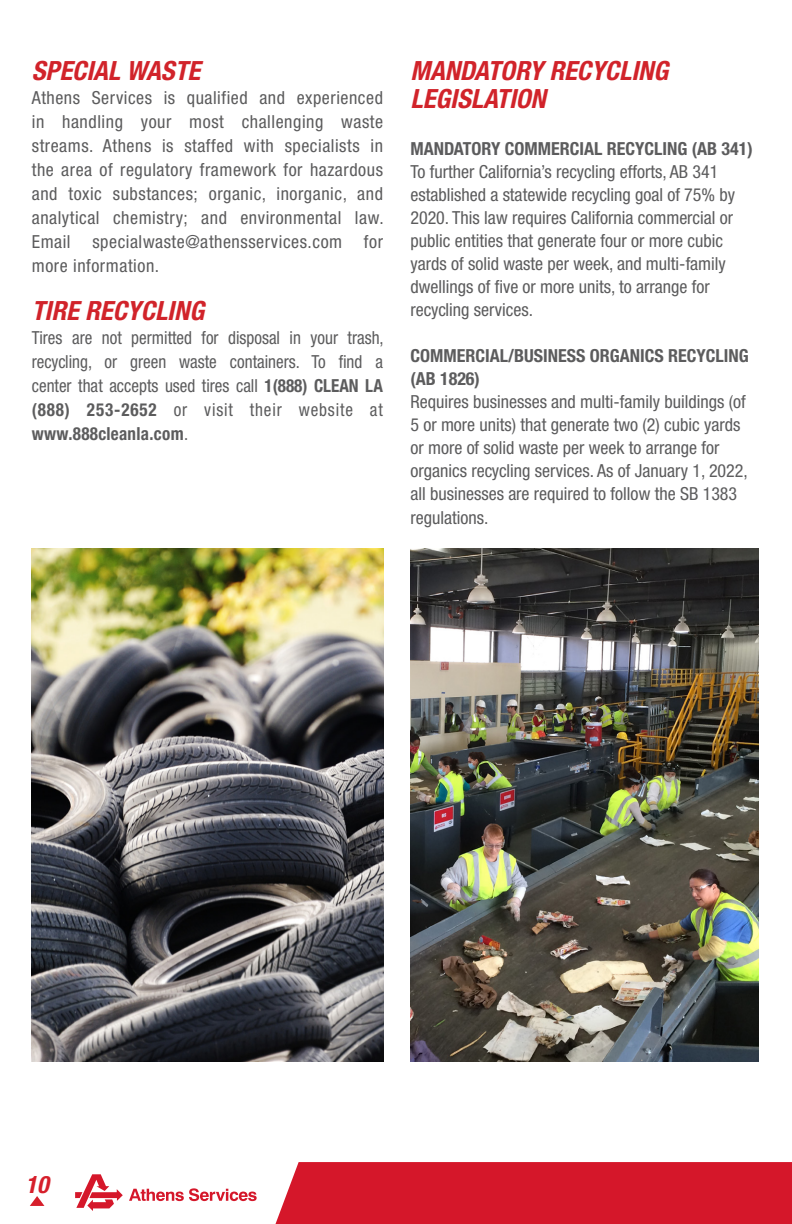
<style>
.page{position:relative;width:792px;height:1224px;background:#fff}
.page>*{position:absolute;margin:0;border:0;box-sizing:border-box;transform-origin:0 0}
.t1{font:italic 700 condensed 26.6px/28px "Helvetica Neue LT Std";color:#d1232a}
.t2{font:italic 700 condensed 24px "Helvetica Neue LT Std";color:#d61f2b}
.t3{font:condensed 18px/24px "Helvetica Neue LT Std";color:#5c5c5d}
.t4{font:condensed 18px/24px "Helvetica Neue LT Std";color:#5c5c5d;text-align:justify;scale:.95 1}
.t5{font:700 condensed 18px/23px "Helvetica Neue LT Std";color:#5c5c5d}
.s1{font-weight:700}
</style>
<div class="page">
<img style="left:410px;top:549px;width:349px;height:513px">
<img style="left:32px;top:549px;width:352px;height:513px">
<svg style="left:129px;top:1162px;width:663px;height:62px"></svg>
<svg style="left:75px;top:1174px;width:48px;height:37px"></svg>
<svg style="left:30px;top:1196px;width:14px;height:10px"></svg>
<p class="t1" style="left:32px;top:57px;width:170px">SPECIAL WASTE</p>
<p class="t3" style="left:32px;top:85px;width:353px;text-align:justify">Athens Services is qualified and experienced in handling your most challenging waste streams. Athens is staffed with specialists in the area of regulatory framework for hazardous and toxic substances; organic, inorganic, and analytical chemistry; and environmental law.<br>Email specialwaste@athensservices.com for more information.</p>
<p class="t1" style="left:32px;top:297px;width:174px">TIRE RECYCLING</p>
<p class="t4" style="left:32px;top:325px;width:372px">Tires are not permitted for disposal in your trash, recycling, or green waste containers. To find a center that accepts used tires call <span class="s1">1(888) CLEAN LA (888) 253-2652</span> or visit their website at <span class="s1">www.888cleanla.com</span>.</p>
<p class="t1" style="left:410px;top:57px;width:259px">MANDATORY RECYCLING<br>LEGISLATION</p>
<p class="t5" style="left:410px;top:137px;width:344px">MANDATORY COMMERCIAL RECYCLING (AB 341)</p>
<p class="t3" style="left:410px;top:160px;width:326px;line-height:23px">To further California’s recycling efforts, AB 341 established a statewide recycling goal of 75% by 2020. This law requires California commercial or public entities that generate four or more cubic yards of solid waste per week, and multi-family dwellings of five or more units, to arrange for recycling services.</p>
<p class="t5" style="left:410px;top:344px;width:340px">COMMERCIAL/BUSINESS ORGANICS RECYCLING (AB 1826)</p>
<p class="t3" style="left:410px;top:390px;width:339px;line-height:23.2px">Requires businesses and multi-family buildings (of 5 or more units) that generate two (2) cubic yards or more of solid waste per week to arrange for organics recycling services. As of January 1, 2022, all businesses are required to follow the SB 1383 regulations.</p>
<h2 class="t2" style="left:26px;top:1170px;width:25px">10</h2>
</div>
